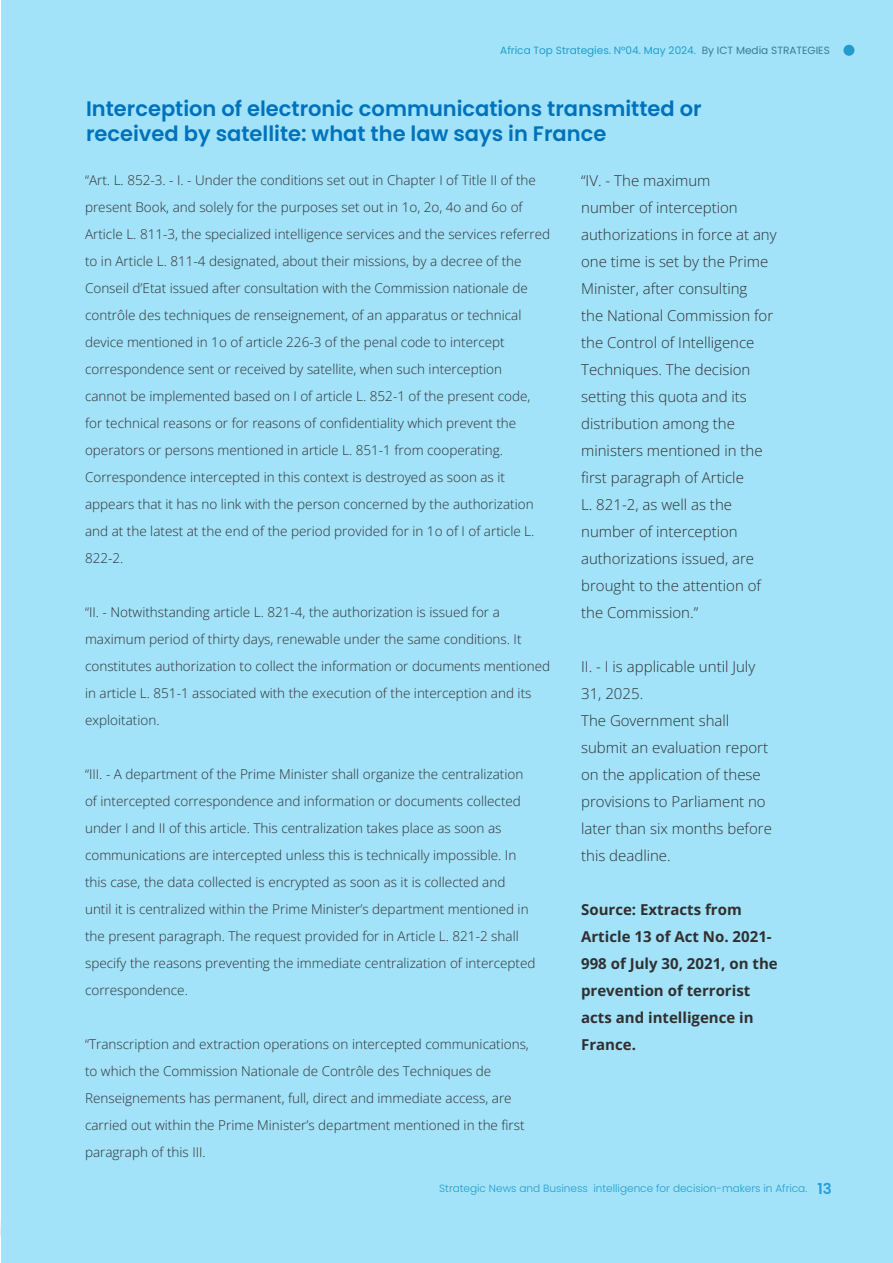
<style>
.page{position:relative;width:893px;height:1263px;background:#fff}
.page>*{position:absolute;margin:0;border:0;box-sizing:border-box;transform-origin:0 0}
.Sub_Title{font:600 21px/25.2px "Poppins";color:#0072bc}
.body_text{font:300 15px/27px "Open Sans";color:#312f30}
.body_text-2{font:700 15px/27px "Open Sans";color:#312f30}
.body_text-3{font:300 13.5px/27px "Open Sans";color:#312f30}
.t1{font:300 10.5px "Poppins";color:#0071a5}
.t2{font:10.5px "Poppins";color:#0071a5}
.s1{color:#312f30}
.s2{font-weight:600;font-size:15px;color:#1074bc}
</style>
<div class="page">
<div style="left:1px;top:0;width:892px;height:1263px;background:#a2e3f9"></div>
<p class="t2" style="left:500px;top:45px;width:331px">Africa Top Strategies. N°04. May 2024. <span class="s1">By ICT Media STRATEGIES</span></p>
<p class="Sub_Title" style="left:86px;top:96px;width:617px">Interception of electronic communications transmitted or received by satellite: what the law says in France</p>
<p class="body_text-3" style="left:85px;top:166px;width:467px">“Art. L. 852-3. - I. - Under the conditions set out in Chapter I of Title II of the present Book, and solely for the purposes set out in 1o, 2o, 4o and 6o of Article L. 811-3, the specialized intelligence services and the services referred to in Article L. 811-4 designated, about their missions, by a decree of the Conseil d’Etat issued after consultation with the Commission nationale de contrôle des techniques de renseignement, of an apparatus or technical device mentioned in 1o of article 226-3 of the penal code to intercept correspondence sent or received by satellite, when such interception<br>cannot be implemented based on I of article L. 852-1 of the present code, for technical reasons or for reasons of confidentiality which prevent the operators or persons mentioned in article L. 851-1 from cooperating.<br>Correspondence intercepted in this context is destroyed as soon as it appears that it has no link with the person concerned by the authorization and at the latest at the end of the period provided for in 1o of I of article L.<br>822-2.</p>
<p class="body_text" style="left:581px;top:167px;width:197px">“IV. - The maximum<br>number of interception authorizations in force at any one time is set by the Prime<br>Minister, after consulting<br>the National Commission for the Control of Intelligence<br>Techniques. The decision setting this quota and its distribution among the ministers mentioned in the first paragraph of Article<br>L. 821-2, as well as the number of interception authorizations issued, are brought to the attention of the Commission.”</p>
<p class="body_text-3" style="left:85px;top:598px;width:467px">“II. - Notwithstanding article L. 821-4, the authorization is issued for a maximum period of thirty days, renewable under the same conditions. It constitutes authorization to collect the information or documents mentioned in article L. 851-1 associated with the execution of the interception and its exploitation.</p>
<p class="body_text" style="left:581px;top:653px;width:176px">II. - I is applicable until July<br>31, 2025.</p>
<p class="body_text" style="left:581px;top:707px;width:192px">The Government shall submit an evaluation report on the application of these provisions to Parliament no later than six months before this deadline.</p>
<p class="body_text-3" style="left:85px;top:760px;width:452px">“III. - A department of the Prime Minister shall organize the centralization of intercepted correspondence and information or documents collected under I and II of this article. This centralization takes place as soon as communications are intercepted unless this is technically impossible. In this case, the data collected is encrypted as soon as it is collected and<br>until it is centralized within the Prime Minister’s department mentioned in the present paragraph. The request provided for in Article L. 821-2 shall specify the reasons preventing the immediate centralization of intercepted correspondence.</p>
<p class="body_text-2" style="left:581px;top:896px;width:198px">Source: Extracts from<br>Article 13 of Act No. 2021-<br>998 of July 30, 2021, on the prevention of terrorist acts and intelligence in<br>France.</p>
<p class="body_text-3" style="left:85px;top:1030px;width:445px">“Transcription and extraction operations on intercepted communications, to which the Commission Nationale de Contrôle des Techniques de Renseignements has permanent, full, direct and immediate access, are carried out within the Prime Minister’s department mentioned in the first paragraph of this III.</p>
<p class="t1" style="left:439px;top:1182px;width:394px">Strategic News and Business intelligence for decision-makers in Africa. <span class="s2">13</span></p>
</div>
